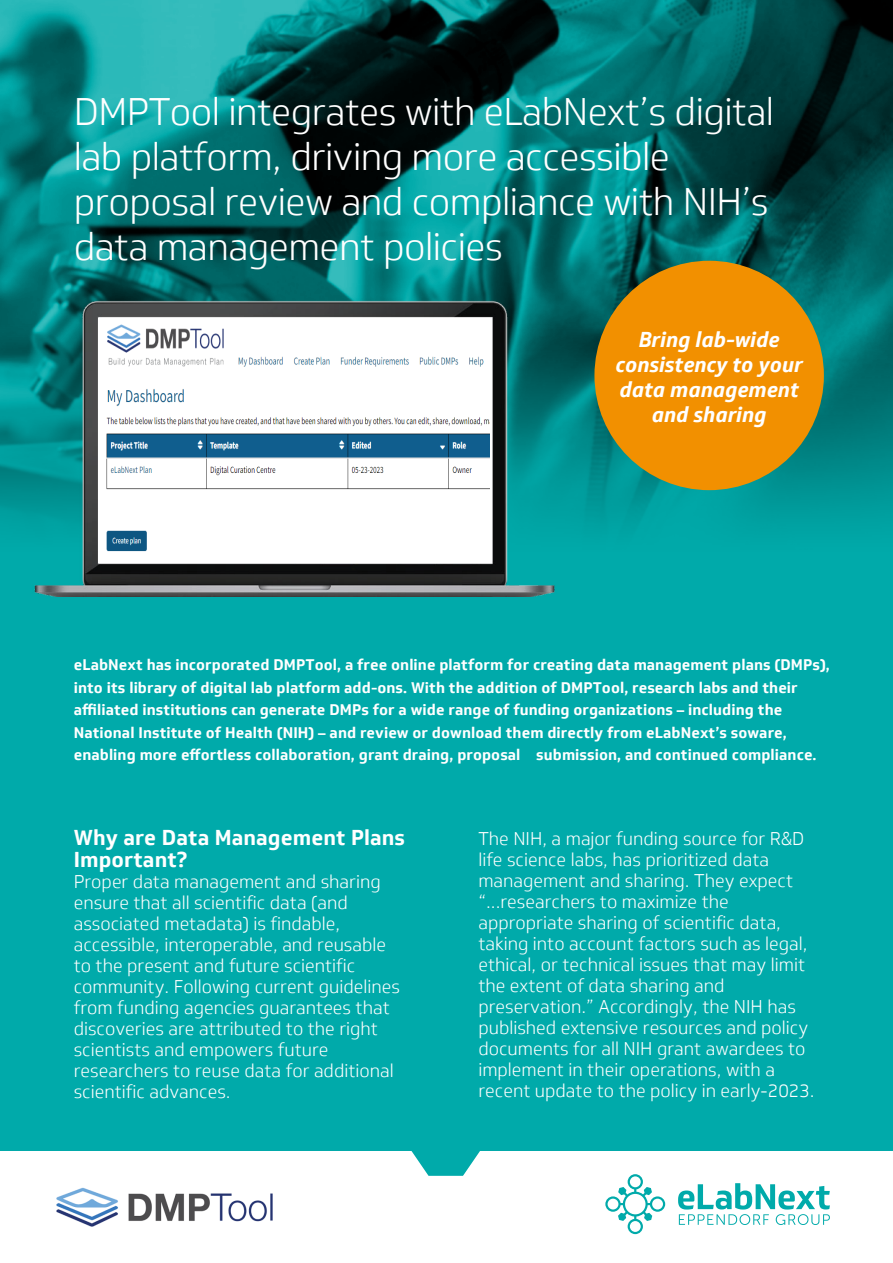
<style>
.page{position:relative;width:893px;height:1263px;background:#fff}
.page>*{position:absolute;margin:0;border:0;box-sizing:border-box;transform-origin:0 0}
.t1{font:300 37.5px/45px "Soleto";letter-spacing:-.015em;color:#fff}
.t2{font:italic 700 21px/25.2px "Soleto";letter-spacing:-.005em;color:#fff;text-align:center}
.t3{font:700 21px/22.5px "Soleto";letter-spacing:.005em;color:#fff}
.t4{font:300 18px/21px "Soleto";color:#fff}
.t5{font:700 15px/22.5px "Soleto";letter-spacing:.005em;color:#fff}
</style>
<div class="page">
<div style="left:0;top:581px;width:893px;height:570px;background:#0aa"></div>
<svg style="left:0;top:0;width:893px;height:322px;background:#056262"></svg>
<svg style="left:82px;top:1151px;width:584px;height:84px"></svg>
<svg style="left:567px;top:322px;width:326px;height:259px;background:#009393"></svg>
<img style="left:56px;top:1188px;width:218px;height:38px">
<svg style="left:605px;top:1174px;width:60px;height:60px"></svg>
<svg style="left:678px;top:1183px;width:152px;height:42px"></svg>
<div style="left:594px;top:261px;width:230px;height:229px;background:#f29000;border-radius:50%"></div>
<img style="left:0;top:219px;width:567px;height:377px">
<img style="left:99px;top:319px;width:391px;height:243px">
<h1 class="t1" style="left:74px;top:89px;width:702px">DMPTool integrates with eLabNext’s digital lab platform, driving more accessible proposal review and compliance with NIH’s data management policies</h1>
<p class="t2" style="left:615px;top:327px;width:189px">Bring lab-wide consistency to your data management and sharing</p>
<p class="t5" style="left:74px;top:654px;width:758px">eLabNext has incorporated DMPTool, a free online platform for creating data management plans (DMPs), into its library of digital lab platform add-ons. With the addition of DMPTool, research labs and their affiliated institutions can generate DMPs for a wide range of funding organizations – including the National Institute of Health (NIH) – and review or download them directly from eLabNext’s soware, enabling more effortless collaboration, grant draing, proposal submission, and continued compliance.</p>
<p class="t3" style="left:74px;top:826px;width:333px">Why are Data Management Plans<br>Important?</p>
<p class="t4" style="left:74px;top:872px;width:328px">Proper data management and sharing ensure that all scientific data (and associated metadata) is findable, accessible, interoperable, and reusable to the present and future scientific community. Following current guidelines from funding agencies guarantees that discoveries are attributed to the right scientists and empowers future researchers to reuse data for additional scientific advances.</p>
<p class="t4" style="left:478px;top:828px;width:338px">The NIH, a major funding source for R&amp;D life science labs, has prioritized data management and sharing. They expect “...researchers to maximize the appropriate sharing of scientific data, taking into account factors such as legal, ethical, or technical issues that may limit the extent of data sharing and preservation.” Accordingly, the NIH has published extensive resources and policy documents for all NIH grant awardees to implement in their operations, with a recent update to the policy in early-2023.</p>
</div>
